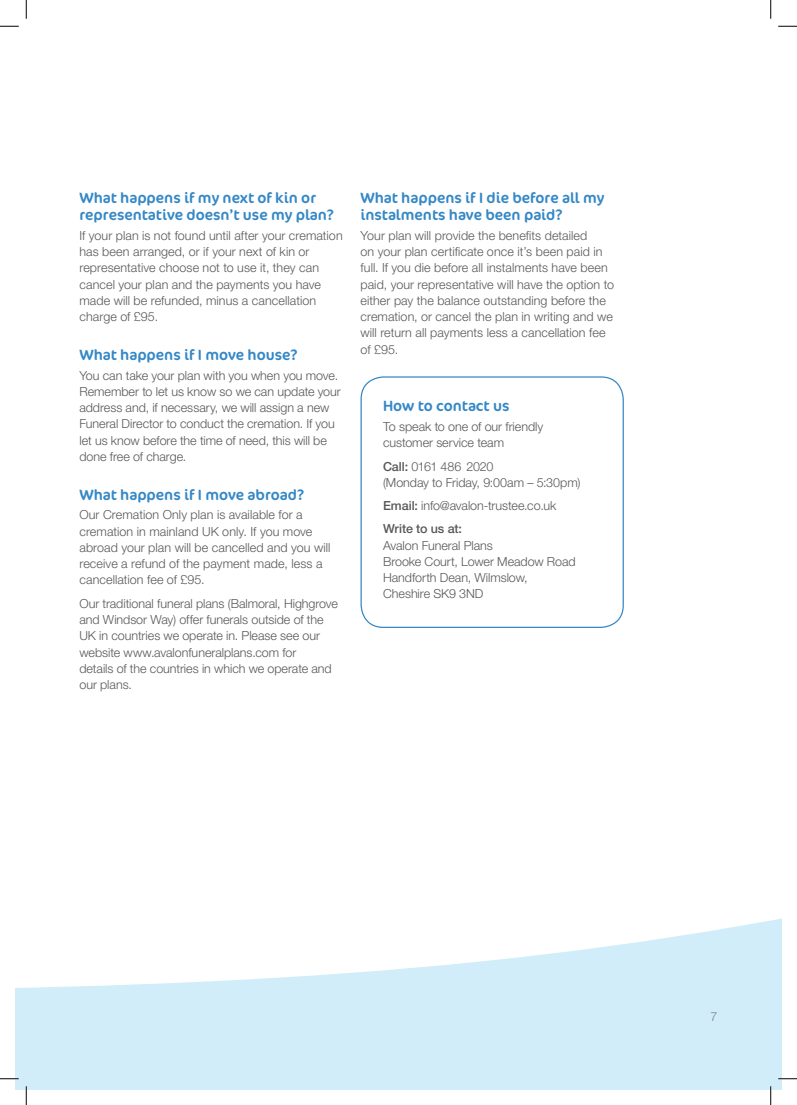
<style>
.page{position:relative;width:797px;height:1105px;background:#fff}
.page>*{position:absolute;margin:0;border:0;box-sizing:border-box;transform-origin:0 0}
.t1{font:15px/17.5px "Cocon Pro";color:#3588c6}
.t2{font:300 12.5px/16.2px "Helvetica Neue";color:#57585a}
.t3{font:300 12.5px "Helvetica Neue";color:#808285}
.s1{font-weight:500}
</style>
<div class="page">
<svg style="left:16px;top:918px;width:765px;height:171px;fill:#d0edf9"></svg>
<div style="left:360px;top:376px;width:264px;height:252px;border:1px solid #3588c6;border-radius:22px"></div>
<svg style="left:0;top:25px;width:19px;height:2px"></svg>
<svg style="left:778px;top:25px;width:19px;height:2px"></svg>
<svg style="left:0;top:1078px;width:19px;height:1px"></svg>
<svg style="left:778px;top:1078px;width:19px;height:1px"></svg>
<svg style="left:25px;top:0;width:2px;height:19px"></svg>
<svg style="left:25px;top:1086px;width:2px;height:19px"></svg>
<svg style="left:770px;top:0;width:1px;height:19px"></svg>
<svg style="left:770px;top:1086px;width:1px;height:19px"></svg>
<p class="t1" style="left:79px;top:188px;width:256px">What happens if my next of kin or representative doesn’t use my plan?</p>
<p class="t2" style="left:79px;top:227px;width:265px">If your plan is not found until after your cremation has been arranged, or if your next of kin or representative choose not to use it, they can cancel your plan and the payments you have made will be refunded, minus a cancellation charge of £95.</p>
<p class="t1" style="left:79px;top:346px;width:220px">What happens if I move house?</p>
<p class="t2" style="left:79px;top:367px;width:263px">You can take your plan with you when you move.<br>Remember to let us know so we can update your address and, if necessary, we will assign a new Funeral Director to conduct the cremation. If you let us know before the time of need, this will be done free of charge.</p>
<p class="t1" style="left:79px;top:485px;width:226px">What happens if I move abroad?</p>
<p class="t2" style="left:79px;top:507px;width:252px">Our Cremation Only plan is available for a cremation in mainland UK only. If you move abroad your plan will be cancelled and you will receive a refund of the payment made, less a cancellation fee of £95.</p>
<p class="t2" style="left:79px;top:595px;width:260px">Our traditional funeral plans (Balmoral, Highgrove and Windsor Way) offer funerals outside of the UK in countries we operate in. Please see our website www.avalonfuneralplans.com for<br>details of the countries in which we operate and our plans.</p>
<p class="t1" style="left:360px;top:188px;width:245px">What happens if I die before all my instalments have been paid?</p>
<p class="t2" style="left:360px;top:227px;width:255px">Your plan will provide the benefits detailed<br>on your plan certificate once it’s been paid in full. If you die before all instalments have been paid, your representative will have the option to either pay the balance outstanding before the cremation, or cancel the plan in writing and we will return all payments less a cancellation fee of £95.</p>
<p class="t1" style="left:383px;top:397px;width:128px">How to contact us</p>
<p class="t2" style="left:383px;top:418px;width:162px">To speak to one of our friendly customer service team</p>
<p class="t2" style="left:383px;top:458px;width:199px"><span class="s1">Call:</span> 0161 486 2020<br>(Monday to Friday, 9:00am – 5:30pm)</p>
<p class="t2" style="left:383px;top:494px;width:175px;line-height:23.4px"><span class="s1">Email:</span> info@avalon-trustee.co.uk<br><span class="s1">Write to us at:</span></p>
<p class="t2" style="left:383px;top:537px;width:194px">Avalon Funeral Plans<br>Brooke Court, Lower Meadow Road<br>Handforth Dean, Wilmslow,<br>Cheshire SK9 3ND</p>
<p class="t3" style="left:710px;top:1009px;width:8px">7</p>
</div>
